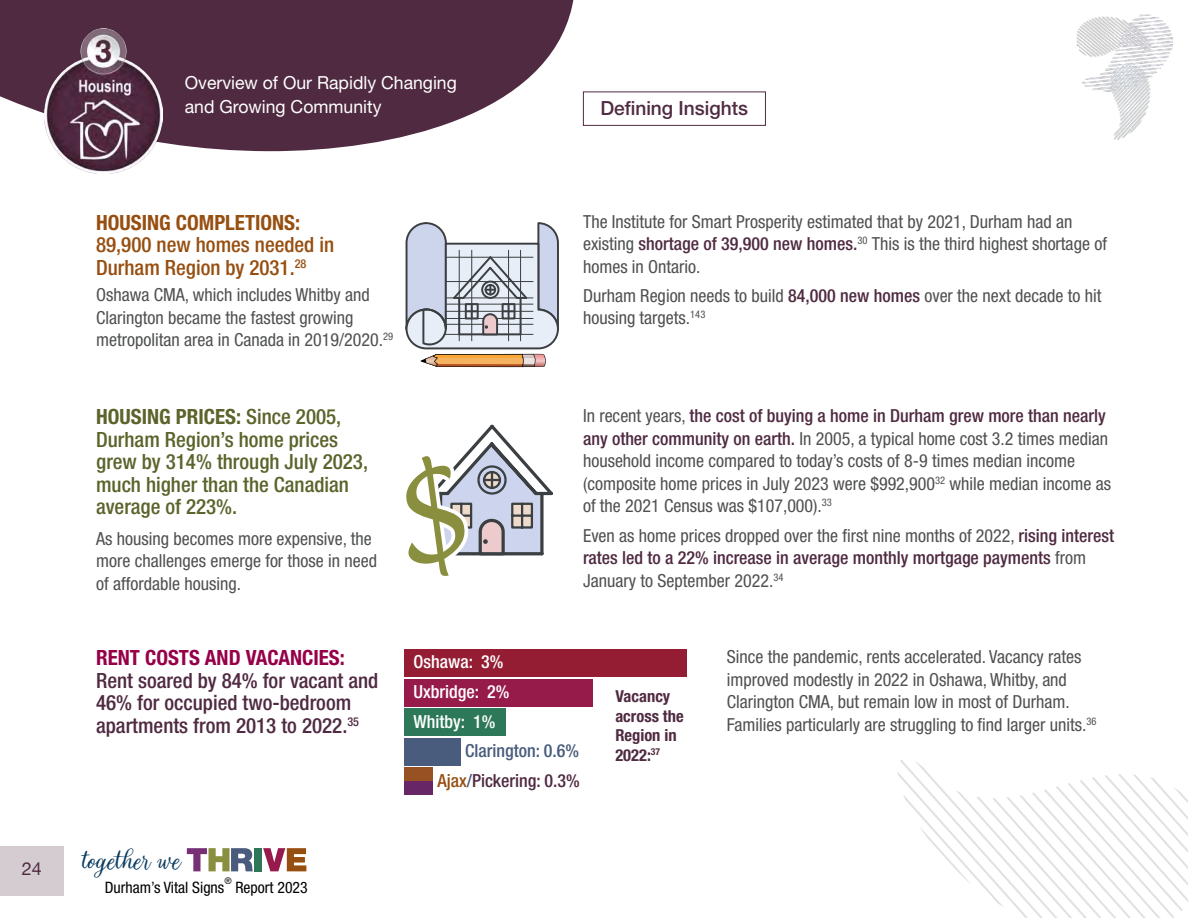
<style>
.page{position:relative;width:1188px;height:918px;background:#fff}
.page>*{position:absolute;margin:0;border:0;box-sizing:border-box;transform-origin:0 0}
.t1{font:30.6px "Looking Flowers Script";color:#0b3b60}
.t2{font:500 condensed 21px/22.5px "Helvetica Neue LT Pro";color:#5c632b}
.t3{font:500 condensed 21px/22.5px "Helvetica Neue LT Pro";color:#4f2a41}
.t4{font:500 condensed 21px/22.5px "Helvetica Neue LT Pro";color:#974f11}
.t5{font:700 condensed 21px "Helvetica Neue LT Pro";color:#960048}
.t6{font:700 condensed 21px "Helvetica Neue LT Pro";color:#974f11}
.t7{font:500 19.5px "Helvetica Neue LT Std";color:#4f2a41}
.t8{font:condensed 18px/22.5px "Helvetica Neue LT Pro";color:#4f5050}
.t9{font:18px/24px "Helvetica Neue LT Std";color:#fff}
.t10{font:500 condensed 18px/29.2px "Helvetica Neue LT Pro";color:#495c7d;text-align:right}
.t11{font:500 condensed 18px/30px "Helvetica Neue LT Pro";color:#fff}
.t12{font:18px "Helvetica Neue";color:#4f2a41}
.t13{font:700 condensed 16.5px/19.5px "Helvetica Neue LT Pro";color:#4f2a41}
.t14{font:condensed 15.75px "Helvetica Neue LT Std";color:#000}
.t15{font:condensed 9.15px "Helvetica Neue LT Std";color:#000}
.s1{font-weight:700}
.s2{font-weight:500;color:#4f2a41}
.s3{color:#974f11}
.s4{color:#4f2a41}
</style>
<div class="page">
<img style="left:1076px;top:14px;width:97px;height:126px">
<svg style="left:897px;top:760px;width:291px;height:158px"></svg>
<div style="left:583px;top:92px;width:183px;height:34px;border:1px solid #4f2a41"></div>
<svg style="left:405px;top:222px;width:154px;height:146px"></svg>
<div style="left:404px;top:649px;width:283px;height:27px;background:#951d33"></div>
<div style="left:404px;top:679px;width:189px;height:27px;background:#961b4b"></div>
<div style="left:404px;top:709px;width:102px;height:27px;background:#2c7858"></div>
<div style="left:404px;top:738px;width:57px;height:27px;background:#4a5c7d"></div>
<div style="left:404px;top:768px;width:28px;height:27px;background:#975123"></div>
<div style="left:404px;top:781px;width:28px;height:14px;background:#672766"></div>
<svg style="left:406px;top:424px;width:147px;height:152px"></svg>
<svg style="left:0;top:0;width:584px;height:152px;fill:#4f2a41"></svg>
<img style="left:44px;top:29px;width:119px;height:145px">
<svg style="left:263px;top:848px;width:43px;height:23px"></svg>
<svg style="left:187px;top:848px;width:66px;height:23px"></svg>
<div style="left:254px;top:848px;width:8px;height:23px;background:#2d7758"></div>
<div style="left:0;top:846px;width:64px;height:50px;background:#d5ccd1"></div>
<p class="t12" style="left:22px;top:856px;width:22px">24</p>
<p class="t9" style="left:185px;top:70px;width:274px">Overview of Our Rapidly Changing and Growing Community</p>
<p class="t6" style="left:96px;top:210px;width:206px">HOUSING COMPLETIONS:</p>
<p class="t4" style="left:96px;top:233px;width:240px">89,900 new homes needed in<br>Durham Region by 2031.<sup>28</sup></p>
<p class="t8" style="left:96px;top:284px;width:299px">Oshawa CMA, which includes Whitby and<br>Clarington became the fastest growing metropolitan area in Canada in 2019/2020.<sup>29</sup></p>
<p class="t2" style="left:96px;top:405px;width:273px"><span class="s1">HOUSING PRICES:</span> Since 2005,<br>Durham Region’s home prices grew by 314% through July 2023, much higher than the Canadian average of 223%.</p>
<p class="t8" style="left:96px;top:527px;width:283px">As housing becomes more expensive, the more challenges emerge for those in need of affordable housing.</p>
<p class="t7" style="left:600px;top:96px;width:149px">Defining Insights</p>
<p class="t8" style="left:583px;top:210px;width:526px">The Institute for Smart Prosperity estimated that by 2021, Durham had an existing <span class="s2">shortage of 39,900 new homes.</span><sup>30</sup> This is the third highest shortage of homes in Ontario.</p>
<p class="t8" style="left:583px;top:284px;width:520px">Durham Region needs to build <span class="s2">84,000 new homes</span> over the next decade to hit housing targets.<sup>143</sup></p>
<p class="t8" style="left:583px;top:405px;width:530px">In recent years, <span class="s2">the cost of buying a home in Durham grew more than nearly any other community on earth.</span> In 2005, a typical home cost 3.2 times median household income compared to today’s costs of 8-9 times median income (composite home prices in July 2023 were $992,900<sup>32</sup> while median income as of the 2021 Census was $107,000).<sup>33</sup></p>
<p class="t8" style="left:583px;top:524px;width:533px">Even as home prices dropped over the first nine months of 2022, <span class="s2">rising interest rates led to a 22% increase in average monthly mortgage payments</span> from<br>January to September 2022.<sup>34</sup></p>
<p class="t5" style="left:96px;top:645px;width:250px">RENT COSTS AND VACANCIES:</p>
<p class="t3" style="left:96px;top:669px;width:284px">Rent soared by 84% for vacant and<br>46% for occupied two-bedroom apartments from 2013 to 2022.<sup>35</sup></p>
<h1 class="t1" style="left:81px;top:840px;width:100px">together we</h1>
<p class="t15" style="left:224px;top:876px;width:9px">®</p>
<p class="t14" style="left:105px;top:878px;width:121px">Durham’s Vital Signs</p>
<p class="t14" style="left:235px;top:878px;width:74px">Report 2023</p>
<p class="t11" style="left:414px;top:646px;width:97px">Oshawa: 3%<br>Uxbridge: 2%<br>Whitby: 1%</p>
<p class="t10" style="left:437px;top:736px;width:144px">Clarington: 0.6%<br><span class="s3">Ajax</span>/<span class="s4">Pickering: 0.3%</span></p>
<p class="t13" style="left:615px;top:686px;width:70px">Vacancy across the<br>Region in<br>2022:<sup>37</sup></p>
<p class="t8" style="left:727px;top:645px;width:371px">Since the pandemic, rents accelerated. Vacancy rates improved modestly in 2022 in Oshawa, Whitby, and Clarington CMA, but remain low in most of Durham.<br>Families particularly are struggling to find larger units.<sup>36</sup></p>
</div>
